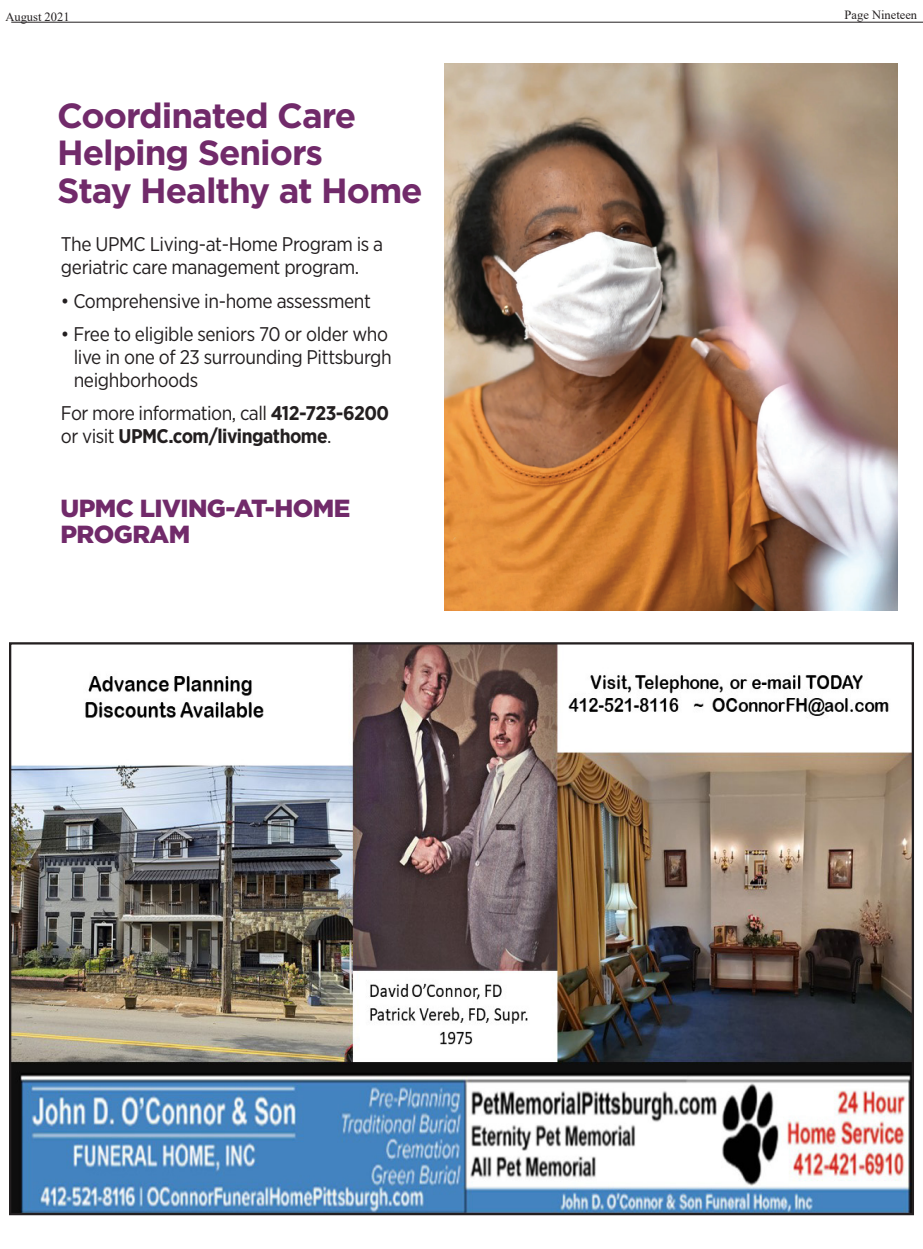
<style>
.page{position:relative;width:923px;height:1249px;background:#fff}
.page>*{position:absolute;margin:0;border:0;box-sizing:border-box;transform-origin:0 0}
.t1{font:700 34.88px/37.5px "Gotham";letter-spacing:-.03em;color:#712a6a}
.t2{font:900 24.75px/26.2px "Gotham";letter-spacing:-.02em;color:#712a6a}
.t3{font:19.75px/22.8px "Gotham Narrow";letter-spacing:-.02em;color:#231f20}
.t4{font:700 19.75px/22.8px "Gotham Narrow";letter-spacing:-.025em;color:#231f20}
.t5{font:12.5px "Times New Roman";color:#231f20}
.s1{font-weight:400}
</style>
<div class="page">
<hr style="left:11px;top:22px;width:911px;height:1px;background:#231f20">
<img style="left:12px;top:645px;width:899px;height:567px">
<img style="left:444px;top:63px;width:453px;height:548px">
<p class="t5" style="left:5px;top:8px;width:66px">August 2021</p>
<p class="t5" style="left:844px;top:6px;width:74px">Page Nineteen</p>
<p class="t1" style="left:57px;top:96px;width:367px">Coordinated Care<br>Helping Seniors<br>Stay Healthy at Home</p>
<p class="t3" style="left:61px;top:233px;width:324px">The UPMC Living-at-Home Program is a geriatric care management program.</p>
<p class="t3" style="left:61px;top:289px;width:311px">• Comprehensive in-home assessment</p>
<p class="t3" style="left:74px;top:322px;width:319px;text-indent:-13px">• Free to eligible seniors 70 or older who live in one of 23 surrounding Pittsburgh neighborhoods</p>
<p class="t4" style="left:61px;top:402px;width:330px"><span class="s1">For more information, call</span> 412-723-6200 <span class="s1">or visit</span> UPMC.com/livingathome<span class="s1">.</span></p>
<p class="t2" style="left:60px;top:495px;width:291px">UPMC LIVING-AT-HOME<br>PROGRAM</p>
</div>
